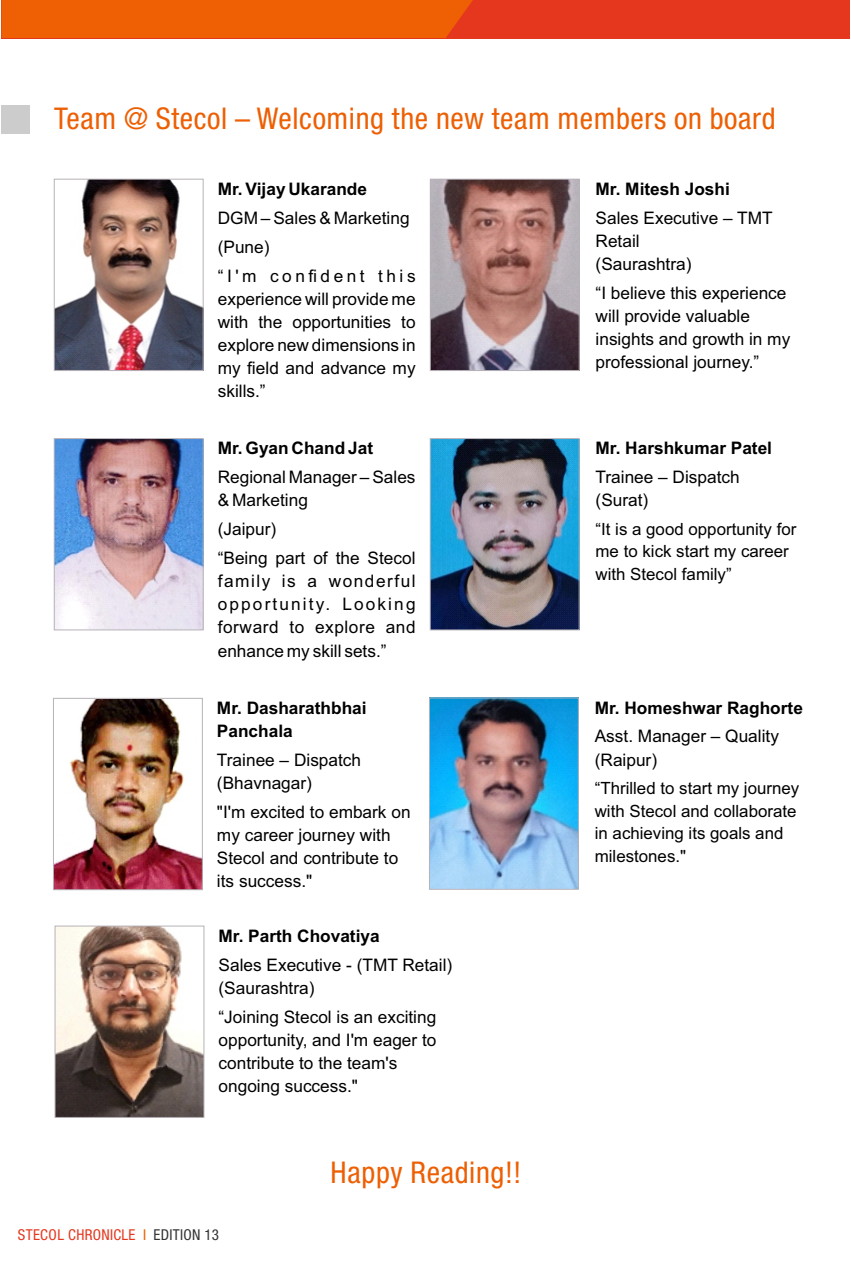
<style>
.page{position:relative;width:851px;height:1263px;background:#fff}
.page>*{position:absolute;margin:0;border:0;box-sizing:border-box;transform-origin:0 0}
.t1{font:condensed 30px "Helvetica 57";letter-spacing:.02em;color:#ed5f03}
.t2{font:17.25px/23.1px "Arial";color:#000}
.t3{font:700 17.25px/23.1px "Arial";color:#000}
.t4{font:16.8px/22.6px "Arial";color:#000}
.t5{font:condensed 15px "Helvetica 57";letter-spacing:.02em;color:#e4371e}
.s1{color:#ed5f03}
.s2{color:#333}
</style>
<div class="page">
<div style="left:1px;top:0;width:848px;height:38px;background:#e4371e"></div>
<div style="left:1px;top:0;width:472px;height:38px;background:#ee6003"></div>
<div style="left:1px;top:105px;width:29px;height:29px;background:#ccc"></div>
<img style="left:56px;top:181px;width:145px;height:188px">
<div style="left:54px;top:179px;width:149px;height:192px;border:1px solid #b7b2b8"></div>
<img style="left:432px;top:181px;width:145px;height:188px">
<div style="left:430px;top:179px;width:149px;height:192px;border:1px solid #b7b2b8"></div>
<img style="left:56px;top:440px;width:145px;height:188px">
<div style="left:54px;top:438px;width:149px;height:192px;border:1px solid #b7b2b8"></div>
<img style="left:432px;top:440px;width:145px;height:188px">
<div style="left:430px;top:438px;width:149px;height:192px;border:1px solid #b7b2b8"></div>
<img style="left:55px;top:700px;width:146px;height:188px">
<div style="left:53px;top:698px;width:150px;height:192px;border:1px solid #b7b2b8"></div>
<img style="left:431px;top:699px;width:145px;height:189px">
<div style="left:429px;top:697px;width:149px;height:193px;border:1px solid #b7b2b8"></div>
<img style="left:57px;top:928px;width:145px;height:188px">
<div style="left:55px;top:926px;width:149px;height:192px;border:1px solid #b7b2b8"></div>
<h1 class="t1" style="left:54px;top:107px;width:722px">Team @ Stecol – Welcoming the new team members on board</h1>
<p class="t3" style="left:218px;top:179px;width:151px">Mr. Vijay Ukarande</p>
<p class="t2" style="left:218px;top:205px;width:199px;line-height:29px">DGM – Sales &amp; Marketing (Pune)<br>“I'm confident this</p>
<p class="t2" style="left:218px;top:289px;width:199px;text-align:justify">experience will provide me with the opportunities to explore new dimensions in my field and advance my skills.”</p>
<p class="t3" style="left:218px;top:438px;width:157px">Mr. Gyan Chand Jat</p>
<p class="t2" style="left:218px;top:467px;width:199px">Regional Manager – Sales &amp; Marketing</p>
<p class="t2" style="left:218px;top:516px;width:199px;line-height:29px">(Jaipur)<br>“Being part of the Stecol</p>
<p class="t2" style="left:218px;top:571px;width:199px;text-align:justify">family is a wonderful opportunity. Looking forward to explore and enhance my skill sets.”</p>
<p class="t3" style="left:217px;top:698px;width:151px">Mr. Dasharathbhai<br>Panchala</p>
<p class="t2" style="left:217px;top:750px;width:146px">Trainee – Dispatch (Bhavnagar)</p>
<p class="t2" style="left:217px;top:802px;width:195px">"I'm excited to embark on my career journey with<br>Stecol and contribute to its success."</p>
<p class="t3" style="left:218px;top:926px;width:163px">Mr. Parth Chovatiya</p>
<p class="t2" style="left:218px;top:954px;width:235px">Sales Executive - (TMT Retail) (Saurashtra)</p>
<p class="t2" style="left:218px;top:1006px;width:219px">“Joining Stecol is an exciting opportunity, and I'm eager to contribute to the team's ongoing success."</p>
<p class="t5" style="left:18px;top:1230px;width:203px">STECOL CHRONICLE <span class="s1">I</span> <span class="s2">EDITION 13</span></p>
<h1 class="t1" style="left:330px;top:1162px;width:192px">Happy Reading!!</h1>
<p class="t3" style="left:595px;top:179px;width:136px">Mr. Mitesh Joshi</p>
<p class="t2" style="left:595px;top:208px;width:179px">Sales Executive – TMT<br>Retail<br>(Saurashtra)</p>
<p class="t2" style="left:595px;top:283px;width:196px">“I believe this experience will provide valuable insights and growth in my professional journey.”</p>
<p class="t3" style="left:595px;top:438px;width:178px">Mr. Harshkumar Patel</p>
<p class="t2" style="left:595px;top:467px;width:146px">Trainee – Dispatch (Surat)</p>
<p class="t4" style="left:595px;top:519px;width:202px">“It is a good opportunity for me to kick start my career with Stecol family”</p>
<p class="t3" style="left:594px;top:697px;width:210px">Mr. Homeshwar Raghorte</p>
<p class="t2" style="left:594px;top:726px;width:186px">Asst. Manager – Quality (Raipur)</p>
<p class="t4" style="left:594px;top:778px;width:206px">“Thrilled to start my journey with Stecol and collaborate in achieving its goals and milestones."</p>
</div>
